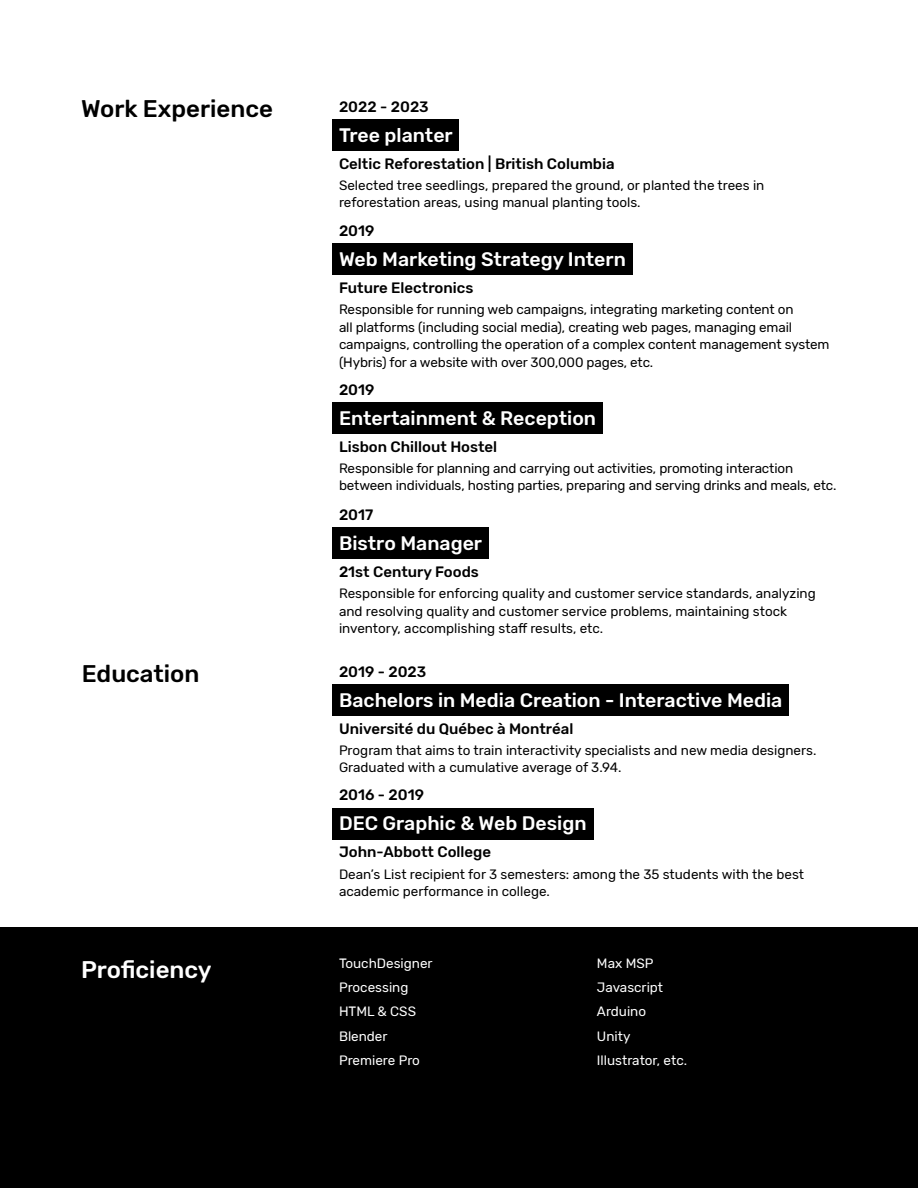
<style>
.page{position:relative;width:918px;height:1188px;background:#fff}
.page>*{position:absolute;margin:0;border:0;box-sizing:border-box;transform-origin:0 0}
.t1{font:500 24px "Rubik";color:#000}
.t2{font:500 24px "Rubik";color:#fff}
.t3{font:500 19.5px "Rubik";color:#fff}
.t4{font:500 15px "Rubik";color:#000}
.t5{font:13.5px/17.5px "Rubik";letter-spacing:-.005em;color:#000}
.t6{font:13.5px "Rubik";color:#fff}
</style>
<div class="page">
<div style="left:0;top:928px;width:918px;height:260px;background:#000"></div>
<div style="left:332px;top:527px;width:156px;height:32px;background:#000"></div>
<div style="left:332px;top:808px;width:261px;height:32px;background:#000"></div>
<div style="left:332px;top:684px;width:457px;height:32px;background:#000"></div>
<div style="left:332px;top:243px;width:301px;height:32px;background:#000"></div>
<div style="left:332px;top:402px;width:271px;height:32px;background:#000"></div>
<div style="left:332px;top:119px;width:127px;height:32px;background:#000"></div>
<h1 class="t1" style="left:81px;top:95px;width:193px">Work Experience</h1>
<p class="t4" style="left:339px;top:98px;width:91px">2022 - 2023</p>
<h2 class="t3" style="left:339px;top:124px;width:115px">Tree planter</h2>
<p class="t4" style="left:339px;top:155px;width:277px">Celtic Reforestation | British Columbia</p>
<p class="t5" style="left:339px;top:177px;width:427px">Selected tree seedlings, prepared the ground, or planted the trees in reforestation areas, using manual planting tools.</p>
<p class="t4" style="left:339px;top:222px;width:37px">2019</p>
<h2 class="t3" style="left:339px;top:248px;width:288px">Web Marketing Strategy Intern</h2>
<p class="t4" style="left:339px;top:279px;width:136px">Future Electronics</p>
<p class="t5" style="left:339px;top:301px;width:492px">Responsible for running web campaigns, integrating marketing content on<br>all platforms (including social media), creating web pages, managing email campaigns, controlling the operation of a complex content management system (Hybris) for a website with over 300,000 pages, etc.</p>
<p class="t4" style="left:339px;top:381px;width:37px">2019</p>
<h2 class="t3" style="left:339px;top:407px;width:259px">Entertainment &amp; Reception</h2>
<p class="t4" style="left:339px;top:438px;width:160px">Lisbon Chillout Hostel</p>
<p class="t5" style="left:339px;top:460px;width:499px">Responsible for planning and carrying out activities, promoting interaction between individuals, hosting parties, preparing and serving drinks and meals, etc.</p>
<p class="t4" style="left:339px;top:506px;width:36px">2017</p>
<h2 class="t3" style="left:339px;top:532px;width:145px">Bistro Manager</h2>
<p class="t4" style="left:339px;top:563px;width:141px">21st Century Foods</p>
<p class="t5" style="left:339px;top:585px;width:478px">Responsible for enforcing quality and customer service standards, analyzing and resolving quality and customer service problems, maintaining stock inventory, accomplishing staff results, etc.</p>
<h1 class="t1" style="left:82px;top:660px;width:119px">Education</h1>
<p class="t4" style="left:339px;top:663px;width:89px">2019 - 2023</p>
<h2 class="t3" style="left:339px;top:689px;width:445px">Bachelors in Media Creation - Interactive Media</h2>
<p class="t4" style="left:339px;top:720px;width:236px">Université du Québec à Montréal</p>
<p class="t5" style="left:339px;top:742px;width:479px">Program that aims to train interactivity specialists and new media designers.<br>Graduated with a cumulative average of 3.94.</p>
<p class="t4" style="left:339px;top:787px;width:87px">2016 - 2019</p>
<h2 class="t3" style="left:339px;top:812px;width:249px">DEC Graphic &amp; Web Design</h2>
<p class="t4" style="left:339px;top:844px;width:154px">John-Abbott College</p>
<p class="t5" style="left:339px;top:866px;width:467px">Dean’s List recipient for 3 semesters: among the 35 students with the best academic performance in college.</p>
<h1 class="t2" style="left:81px;top:956px;width:132px">Proficiency</h1>
<p class="t6" style="left:339px;top:956px;width:95px">TouchDesigner</p>
<p class="t6" style="left:597px;top:956px;width:58px">Max MSP</p>
<p class="t6" style="left:339px;top:980px;width:71px">Processing</p>
<p class="t6" style="left:597px;top:980px;width:68px">Javascript</p>
<p class="t6" style="left:339px;top:1004px;width:79px">HTML &amp; CSS</p>
<p class="t6" style="left:597px;top:1004px;width:51px">Arduino</p>
<p class="t6" style="left:339px;top:1028px;width:50px">Blender</p>
<p class="t6" style="left:597px;top:1028px;width:35px">Unity</p>
<p class="t6" style="left:339px;top:1053px;width:83px">Premiere Pro</p>
<p class="t6" style="left:597px;top:1053px;width:92px">Illustrator, etc.</p>
</div>
